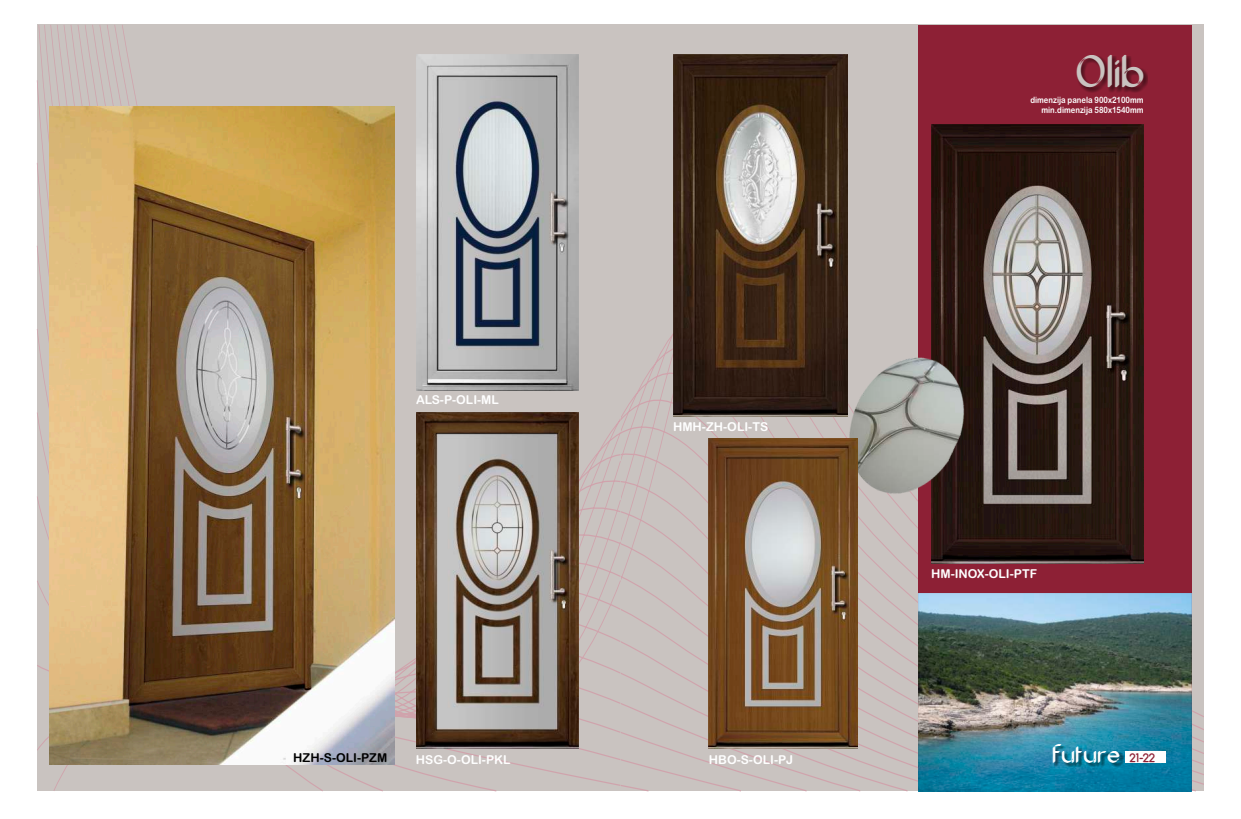
<style>
.page{position:relative;width:1241px;height:819px;background:#fff}
.page>*{position:absolute;margin:0;border:0;box-sizing:border-box;transform-origin:0 0}
.t1{font:43.75px "Castorgate Distort";color:#c9c3c0}
.t2{font:25.11px "Castorgate Distort";letter-spacing:.04em;color:#fefefe}
.t3{font:12.25px "Arial Rounded MT Bold";color:#fefefe}
.t4{font:12.25px "Arial Rounded MT Bold";color:#000}
.t5{font:8.75px/10.2px "Arial Rounded MT Bold";color:#fefefe;text-align:right;scale:.87 1}
.s1{font-family:"Comfortaa";font-weight:700;font-size:12.25px;color:#8d2035}
</style>
<div class="page">
<div style="left:620px;top:25px;width:583px;height:765px;background:#c9c3c0"></div>
<svg style="left:620px;top:89px;width:583px;height:702px"></svg>
<div style="left:37px;top:25px;width:583px;height:766px;background:#c9c3c0"></div>
<div style="left:918px;top:25px;width:273px;height:765px;background:#8d2035"></div>
<div style="left:1077px;top:56px;width:71px;height:37px;background:#000;opacity:.46"></div>
<img style="left:416px;top:55px;width:162px;height:335px">
<img style="left:673px;top:55px;width:174px;height:361px">
<img style="left:416px;top:412px;width:162px;height:336px">
<img style="left:931px;top:124px;width:211px;height:440px">
<img style="left:50px;top:106px;width:344px;height:658px">
<img style="left:828px;top:339px;width:155px;height:172px">
<img style="left:918px;top:593px;width:273px;height:198px">
<img style="left:708px;top:438px;width:149px;height:310px">
<div style="left:1124px;top:751px;width:41px;height:11px;background:#fefefe"></div>
<div style="left:1054px;top:746px;width:69px;height:21px;background:#000;opacity:.46"></div>
<p class="t3" style="left:416px;top:395px;width:84px">ALS-P-OLI-ML</p>
<p class="t3" style="left:673px;top:422px;width:97px">HMH-ZH-OLI-TS</p>
<p class="t4" style="left:293px;top:753px;width:96px">HZH-S-OLI-PZM</p>
<p class="t3" style="left:416px;top:755px;width:96px">HSG-O-OLI-PKL</p>
<p class="t3" style="left:708px;top:755px;width:86px">HBO-S-OLI-PJ</p>
<h1 class="t1" style="left:1076px;top:55px;width:69px">Olib</h1>
<p class="t5" style="left:1030px;top:96px;width:132px">dimenzija panela 900x2100mm min.dimenzija 580x1540mm</p>
<p class="t3" style="left:931px;top:569px;width:107px">HM-INOX-OLI-PTF</p>
<h2 class="t2" style="left:1052px;top:744px;width:103px">future <span class="s1">21-22</span></h2>
</div>
